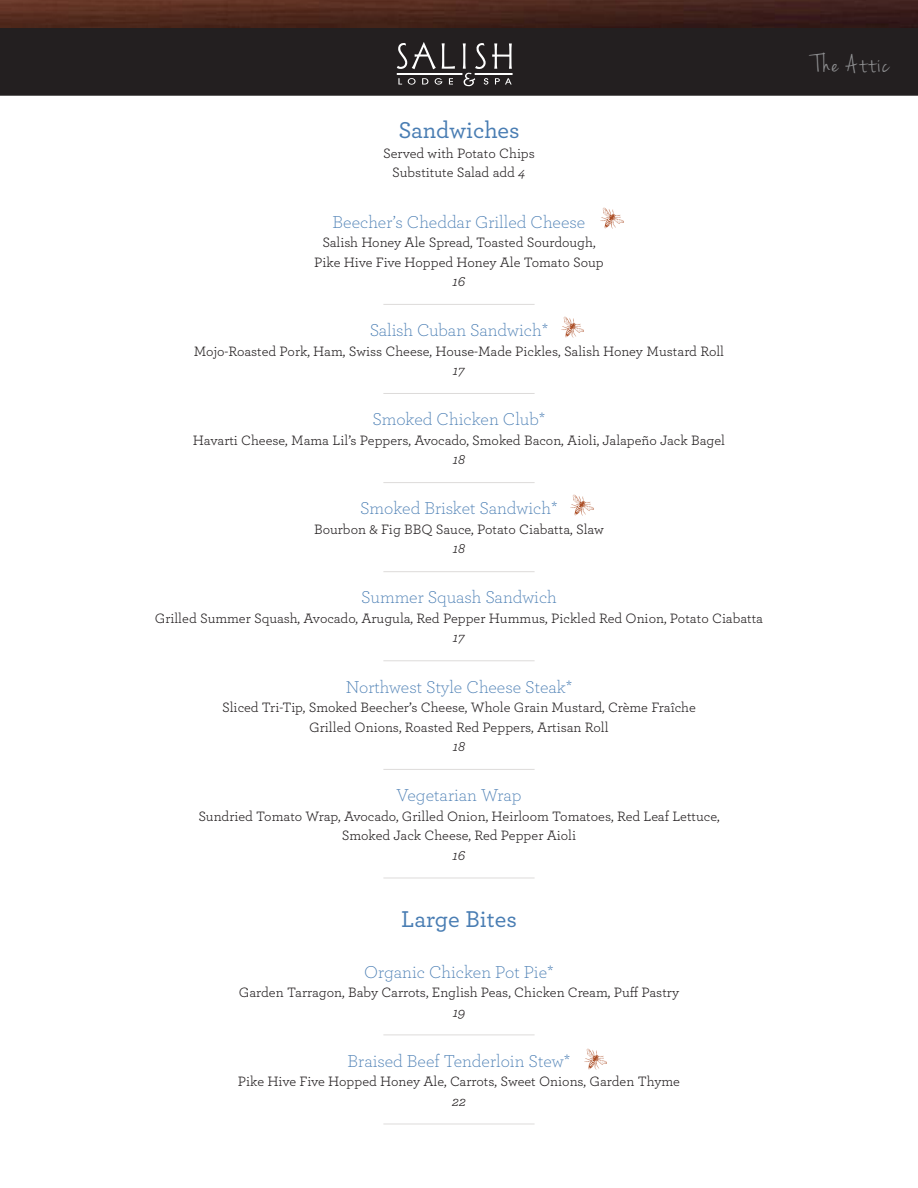
<style>
.page{position:relative;width:918px;height:1188px;background:#fff}
.page>*{position:absolute;margin:0;border:0;box-sizing:border-box;transform-origin:0 0}
.t1{font:27px "Jenna Sue";letter-spacing:.06em;color:#8f9092}
.p_no_space_centered{font:500 24px "Archer";color:#497db3}
.h2_no_space_centered{font:300 18px "Archer";color:#497db3}
.p_no_space_centered-2{font:14.25px "Archer";color:#231f20}
.p_space_after_center{font:italic 14.25px "Archer";color:#231f20}
.s1{font-style:italic}
</style>
<div class="page">
<div style="left:1px;top:2px;width:916px;height:93px;background:#231f20"></div>
<div style="left:0;top:1px;width:918px;height:95px;border:2px solid #231f20"></div>
<img style="left:0;top:0;width:918px;height:27px">
<svg style="left:442px;top:43px;width:13px;height:26px"></svg>
<svg style="left:397px;top:42px;width:39px;height:27px"></svg>
<svg style="left:398px;top:78px;width:4px;height:7px"></svg>
<svg style="left:408px;top:78px;width:8px;height:7px"></svg>
<svg style="left:422px;top:78px;width:6px;height:7px"></svg>
<svg style="left:435px;top:78px;width:7px;height:7px"></svg>
<svg style="left:449px;top:78px;width:4px;height:7px"></svg>
<svg style="left:463px;top:43px;width:49px;height:43px"></svg>
<div style="left:397px;top:73px;width:65px;height:2px;border:1px solid #fff"></div>
<div style="left:475px;top:73px;width:37px;height:2px;border:1px solid #fff"></div>
<hr style="left:383px;top:304px;width:152px;height:1px;background:#dddbda">
<hr style="left:383px;top:393px;width:152px;height:1px;background:#dddbda">
<hr style="left:383px;top:482px;width:152px;height:1px;background:#dddbda">
<hr style="left:383px;top:571px;width:152px;height:1px;background:#dddbda">
<hr style="left:383px;top:660px;width:152px;height:1px;background:#dddbda">
<hr style="left:383px;top:769px;width:152px;height:1px;background:#dddbda">
<hr style="left:383px;top:878px;width:152px;height:1px;background:#dddbda">
<hr style="left:383px;top:1035px;width:152px;height:1px;background:#dddbda">
<hr style="left:383px;top:1124px;width:152px;height:1px;background:#dddbda">
<img style="left:600px;top:208px;width:24px;height:21px">
<img style="left:584px;top:1049px;width:23px;height:20px">
<img style="left:561px;top:317px;width:23px;height:20px">
<img style="left:570px;top:495px;width:24px;height:21px">
<p class="p_no_space_centered" style="left:398px;top:113px;width:123px">Sandwiches</p>
<p class="p_no_space_centered-2" style="left:383px;top:143px;width:153px">Served with Potato Chips</p>
<p class="p_no_space_centered-2" style="left:392px;top:163px;width:135px">Substitute Salad add <span class="s1">4</span></p>
<p class="h2_no_space_centered" style="left:333px;top:210px;width:254px">Beecher’s Cheddar Grilled Cheese</p>
<p class="p_no_space_centered-2" style="left:322px;top:232px;width:275px">Salish Honey Ale Spread, Toasted Sourdough,</p>
<p class="p_no_space_centered-2" style="left:314px;top:252px;width:291px">Pike Hive Five Hopped Honey Ale Tomato Soup</p>
<p class="p_space_after_center" style="left:453px;top:271px;width:14px">16</p>
<p class="h2_no_space_centered" style="left:370px;top:318px;width:180px">Salish Cuban Sandwich*</p>
<p class="p_no_space_centered-2" style="left:194px;top:341px;width:532px">Mojo-Roasted Pork, Ham, Swiss Cheese, House-Made Pickles, Salish Honey Mustard Roll</p>
<p class="p_space_after_center" style="left:453px;top:360px;width:14px">17</p>
<p class="h2_no_space_centered" style="left:373px;top:407px;width:174px">Smoked Chicken Club*</p>
<p class="p_no_space_centered-2" style="left:193px;top:430px;width:534px">Havarti Cheese, Mama Lil’s Peppers, Avocado, Smoked Bacon, Aioli, Jalapeño Jack Bagel</p>
<p class="p_space_after_center" style="left:453px;top:449px;width:14px">18</p>
<p class="h2_no_space_centered" style="left:360px;top:497px;width:199px">Smoked Brisket Sandwich*</p>
<p class="p_no_space_centered-2" style="left:314px;top:519px;width:291px">Bourbon &amp; Fig BBQ Sauce, Potato Ciabatta, Slaw</p>
<p class="p_space_after_center" style="left:453px;top:538px;width:14px">18</p>
<p class="h2_no_space_centered" style="left:361px;top:586px;width:197px">Summer Squash Sandwich</p>
<p class="p_no_space_centered-2" style="left:155px;top:608px;width:610px">Grilled Summer Squash, Avocado, Arugula, Red Pepper Hummus, Pickled Red Onion, Potato Ciabatta</p>
<p class="p_space_after_center" style="left:453px;top:628px;width:14px">17</p>
<p class="h2_no_space_centered" style="left:346px;top:675px;width:228px">Northwest Style Cheese Steak*</p>
<p class="p_no_space_centered-2" style="left:222px;top:697px;width:475px">Sliced Tri-Tip, Smoked Beecher’s Cheese, Whole Grain Mustard, Crème Fraîche</p>
<p class="p_no_space_centered-2" style="left:309px;top:717px;width:301px">Grilled Onions, Roasted Red Peppers, Artisan Roll</p>
<p class="p_space_after_center" style="left:453px;top:736px;width:14px">18</p>
<p class="h2_no_space_centered" style="left:396px;top:783px;width:127px">Vegetarian Wrap</p>
<p class="p_no_space_centered-2" style="left:198px;top:806px;width:523px">Sundried Tomato Wrap, Avocado, Grilled Onion, Heirloom Tomatoes, Red Leaf Lettuce,</p>
<p class="p_no_space_centered-2" style="left:342px;top:826px;width:236px">Smoked Jack Cheese, Red Pepper Aioli</p>
<p class="p_space_after_center" style="left:453px;top:845px;width:14px">16</p>
<p class="p_no_space_centered" style="left:401px;top:902px;width:117px">Large Bites</p>
<p class="h2_no_space_centered" style="left:364px;top:960px;width:191px">Organic Chicken Pot Pie*</p>
<p class="p_no_space_centered-2" style="left:239px;top:982px;width:442px">Garden Tarragon, Baby Carrots, English Peas, Chicken Cream, Puff Pastry</p>
<p class="p_space_after_center" style="left:453px;top:1002px;width:14px">19</p>
<p class="h2_no_space_centered" style="left:348px;top:1049px;width:224px">Braised Beef Tenderloin Stew*</p>
<p class="p_no_space_centered-2" style="left:238px;top:1072px;width:444px">Pike Hive Five Hopped Honey Ale, Carrots, Sweet Onions, Garden Thyme</p>
<p class="p_space_after_center" style="left:452px;top:1091px;width:15px">22</p>
<h1 class="t1" style="left:815px;top:52px;width:76px">The Attic</h1>
</div>
